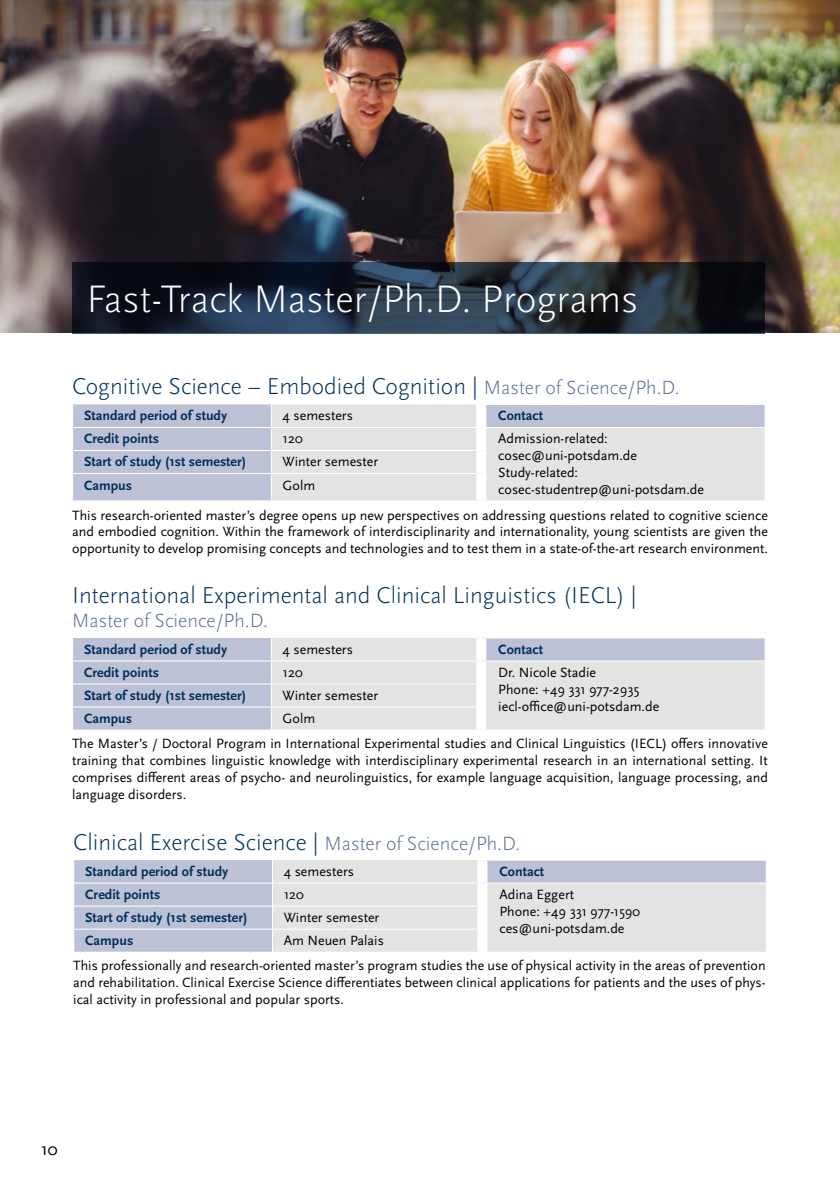
<style>
.page{position:relative;width:840px;height:1191px;background:#fff}
.page>*{position:absolute;margin:0;border:0;box-sizing:border-box;transform-origin:0 0}
.t1{font:300 40px "Scala Sans Pro";color:#fff}
.t2{font:300 24px "Scala Sans Pro";color:#00305d}
.t3{font:300 20px "Scala Sans Pro";color:#5d6e95}
.t4{font:18px "Scala Sans Pro";color:#000}
.t5{font:14px/16.8px "Scala Sans Pro";color:#000;text-align:justify}
.t6{font:700 14px "Scala Sans Pro";color:#00305d}
.s1{font-size:20px;color:#5d6e95}
</style>
<div class="page">
<img style="left:0;top:0;width:839px;height:333px">
<div style="left:74px;top:860px;width:198px;height:91px;background:#bdc1d5"></div>
<svg style="left:273px;top:860px;width:492px;height:91px;background:#dedee1"></svg>
<hr style="left:73px;top:882px;width:199px;height:1px;background:#fff">
<hr style="left:482px;top:882px;width:284px;height:1px;background:#fff">
<hr style="left:73px;top:905px;width:199px;height:1px;background:#fff">
<hr style="left:73px;top:928px;width:199px;height:1px;background:#fff">
<svg style="left:765px;top:860px;width:1px;height:91px"></svg>
<hr style="left:272px;top:882px;width:210px;height:1px;background:#fff">
<hr style="left:272px;top:905px;width:205px;height:1px;background:#fff">
<hr style="left:272px;top:928px;width:205px;height:1px;background:#fff">
<div style="left:477px;top:860px;width:10px;height:22px;background:#fff"></div>
<div style="left:477px;top:883px;width:10px;height:23px;background:#fff"></div>
<div style="left:477px;top:906px;width:10px;height:23px;background:#fff"></div>
<div style="left:477px;top:929px;width:10px;height:22px;background:#fff"></div>
<div style="left:73px;top:404px;width:197px;height:96px;background:#bdc1d5"></div>
<svg style="left:271px;top:404px;width:493px;height:96px;background:#dddee1"></svg>
<hr style="left:476px;top:404px;width:289px;height:1px;background:#fff">
<hr style="left:72px;top:427px;width:199px;height:1px;background:#fff">
<hr style="left:481px;top:427px;width:284px;height:1px;background:#fff">
<hr style="left:72px;top:450px;width:199px;height:1px;background:#fff">
<hr style="left:72px;top:473px;width:199px;height:1px;background:#fff">
<svg style="left:764px;top:405px;width:1px;height:95px"></svg>
<hr style="left:271px;top:427px;width:210px;height:1px;background:#fff">
<hr style="left:271px;top:450px;width:205px;height:1px;background:#fff">
<hr style="left:271px;top:473px;width:205px;height:1px;background:#fff">
<svg style="left:270px;top:404px;width:1px;height:96px"></svg>
<div style="left:476px;top:405px;width:10px;height:22px;background:#fff"></div>
<div style="left:476px;top:428px;width:10px;height:22px;background:#fff"></div>
<div style="left:476px;top:450px;width:10px;height:23px;background:#fff"></div>
<div style="left:476px;top:473px;width:10px;height:27px;background:#fff"></div>
<div style="left:73px;top:638px;width:197px;height:91px;background:#bdc1d5"></div>
<svg style="left:272px;top:638px;width:492px;height:91px;background:#dedee1"></svg>
<hr style="left:72px;top:660px;width:199px;height:1px;background:#fff">
<hr style="left:481px;top:660px;width:284px;height:1px;background:#fff">
<hr style="left:72px;top:683px;width:199px;height:1px;background:#fff">
<hr style="left:72px;top:706px;width:199px;height:1px;background:#fff">
<svg style="left:764px;top:638px;width:1px;height:91px"></svg>
<hr style="left:271px;top:660px;width:210px;height:1px;background:#fff">
<hr style="left:271px;top:683px;width:205px;height:1px;background:#fff">
<hr style="left:271px;top:706px;width:205px;height:1px;background:#fff">
<svg style="left:270px;top:638px;width:1px;height:91px"></svg>
<div style="left:476px;top:638px;width:10px;height:22px;background:#fff"></div>
<div style="left:476px;top:661px;width:10px;height:23px;background:#fff"></div>
<div style="left:476px;top:684px;width:10px;height:23px;background:#fff"></div>
<div style="left:476px;top:707px;width:10px;height:22px;background:#fff"></div>
<svg style="left:72px;top:262px;width:692px;height:71px;background:#1e2936"></svg>
<h1 class="t1" style="left:86px;top:276px;width:553px">Fast-Track Master/Ph.D. Programs</h1>
<h2 class="t2" style="left:72px;top:373px;width:608px">Cognitive Science – Embodied Cognition | <span class="s1">Master of Science/Ph.D.</span></h2>
<p class="t6" style="left:84px;top:408px;width:145px">Standard period of study</p>
<p class="t5" style="left:282px;top:407px;width:72px">4 semesters</p>
<p class="t6" style="left:498px;top:408px;width:46px">Contact</p>
<p class="t6" style="left:84px;top:431px;width:77px">Credit points</p>
<p class="t5" style="left:282px;top:430px;width:22px">120</p>
<p class="t5" style="left:498px;top:430px;width:207px;text-align:left">Admission-related: cosec@uni-potsdam.de<br>Study-related: cosec-studentrep@uni-potsdam.de</p>
<p class="t6" style="left:84px;top:454px;width:164px">Start of study (1st semester)</p>
<p class="t5" style="left:282px;top:453px;width:97px">Winter semester</p>
<p class="t6" style="left:84px;top:477px;width:50px">Campus</p>
<p class="t5" style="left:282px;top:476px;width:34px">Golm</p>
<p class="t5" style="left:72px;top:507px;width:697px">This research-oriented master’s degree opens up new perspectives on addressing questions related to cognitive science and embodied cognition. Within the framework of interdisciplinarity and internationality, young scientists are given the opportunity to develop promising concepts and technologies and to test them in a state-of-the-art research environment.</p>
<h2 class="t2" style="left:72px;top:582px;width:565px">International Experimental and Clinical Linguistics (IECL) |</h2>
<h3 class="t3" style="left:72px;top:609px;width:197px">Master of Science/Ph.D.</h3>
<p class="t6" style="left:84px;top:641px;width:145px">Standard period of study</p>
<p class="t5" style="left:282px;top:641px;width:72px">4 semesters</p>
<p class="t6" style="left:498px;top:641px;width:46px">Contact</p>
<p class="t6" style="left:84px;top:664px;width:77px">Credit points</p>
<p class="t5" style="left:282px;top:664px;width:22px">120</p>
<p class="t5" style="left:498px;top:664px;width:162px;text-align:left">Dr. Nicole Stadie<br>Phone: +49 331 977-2935 iecl-office@uni-potsdam.de</p>
<p class="t6" style="left:84px;top:687px;width:164px">Start of study (1st semester)</p>
<p class="t5" style="left:282px;top:687px;width:97px">Winter semester</p>
<p class="t6" style="left:84px;top:710px;width:50px">Campus</p>
<p class="t5" style="left:282px;top:710px;width:34px">Golm</p>
<p class="t5" style="left:72px;top:735px;width:697px">The Master’s / Doctoral Program in International Experimental studies and Clinical Linguistics (IECL) offers innovative training that combines linguistic knowledge with interdisciplinary experimental research in an international setting. It comprises different areas of psycho- and neurolinguistics, for example language acquisition, language processing, and language disorders.</p>
<h2 class="t2" style="left:73px;top:828px;width:448px">Clinical Exercise Science | <span class="s1">Master of Science/Ph.D.</span></h2>
<p class="t6" style="left:85px;top:863px;width:145px">Standard period of study</p>
<p class="t5" style="left:283px;top:863px;width:72px">4 semesters</p>
<p class="t6" style="left:499px;top:863px;width:46px">Contact</p>
<p class="t6" style="left:85px;top:886px;width:77px">Credit points</p>
<p class="t5" style="left:283px;top:886px;width:22px">120</p>
<p class="t5" style="left:499px;top:886px;width:142px;text-align:left">Adina Eggert<br>Phone: +49 331 977-1590 ces@uni-potsdam.de</p>
<p class="t6" style="left:85px;top:909px;width:164px">Start of study (1st semester)</p>
<p class="t5" style="left:283px;top:909px;width:97px">Winter semester</p>
<p class="t6" style="left:85px;top:932px;width:50px">Campus</p>
<p class="t5" style="left:283px;top:932px;width:102px">Am Neuen Palais</p>
<p class="t5" style="left:73px;top:957px;width:693px">This professionally and research-oriented master’s program studies the use of physical activity in the areas of prevention and rehabilitation. Clinical Exercise Science differentiates between clinical applications for patients and the uses of phys&shy;ical activity in professional and popular sports.</p>
<p class="t4" style="left:41px;top:1139px;width:19px">10</p>
</div>
